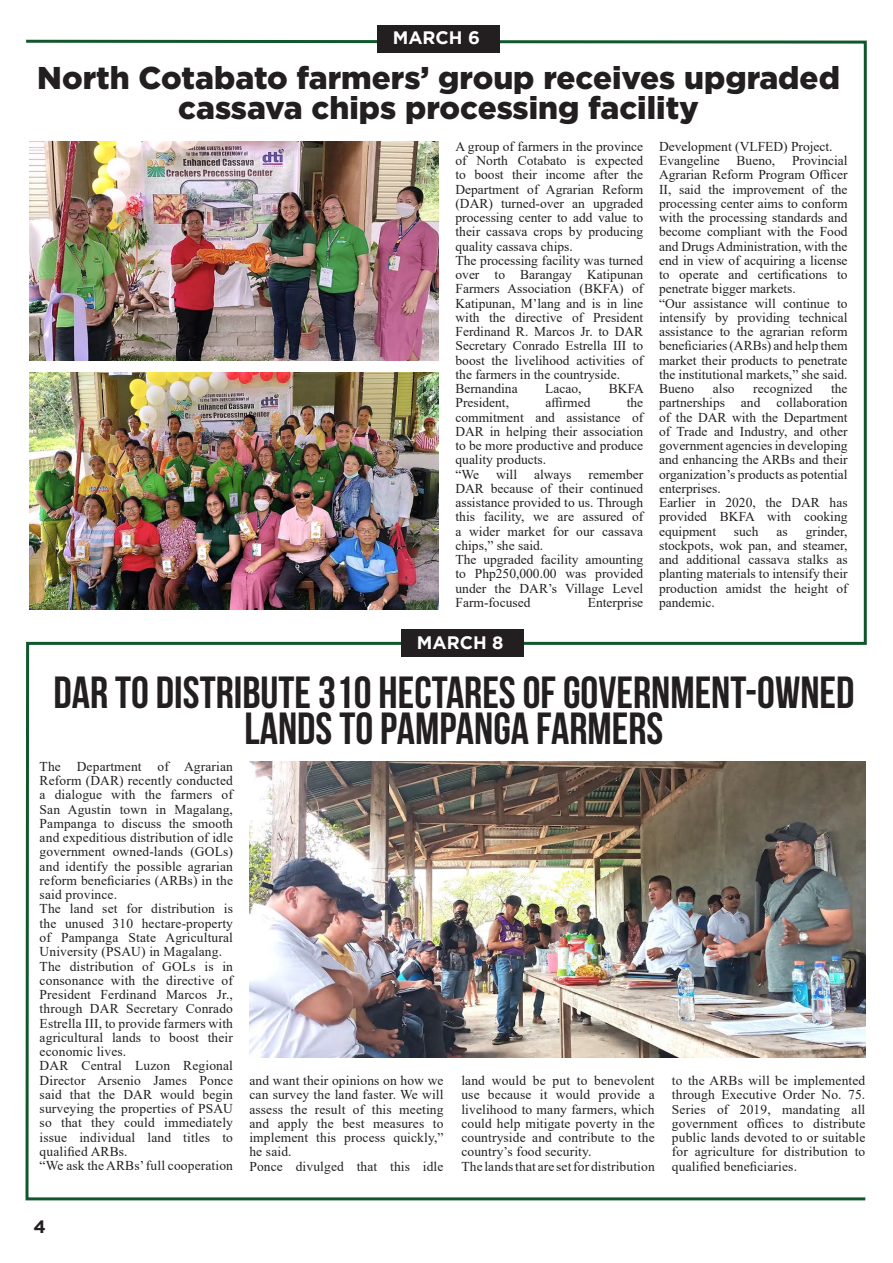
<style>
.page{position:relative;width:893px;height:1263px;background:#fff}
.page>*{position:absolute;margin:0;border:0;box-sizing:border-box;transform-origin:0 0}
.t1{font:700 45px "Bebas Neue";color:#231f20}
.t2{font:900 31.5px/30px "Gotham";color:#231f20;text-align:center}
.t3{font:700 18px "Gotham";color:#fff}
.t4{font:700 18px "Gotham";color:#231f20}
.t5{font:13.5px/14.2px "Times New Roman";color:#231f20;text-align:justify}
</style>
<div class="page">
<img style="left:25px;top:39px;width:842px;height:1162px">
<div style="left:377px;top:25px;width:123px;height:27px;background:#231f20"></div>
<div style="left:402px;top:630px;width:122px;height:27px;background:#231f20"></div>
<p class="t3" style="left:393px;top:28px;width:89px">MARCH 6</p>
<p class="t2" style="left:37px;top:62px;width:804px">North Cotabato farmers’ group receives upgraded cassava chips processing facility</p>
<p class="t5" style="left:455px;top:139px;width:189px">A group of farmers in the province of North Cotabato is expected to boost their income after the Department of Agrarian Reform (DAR) turned-over an upgraded processing center to add value to their cassava crops by producing quality cassava chips.</p>
<p class="t5" style="left:455px;top:253px;width:189px">The processing facility was turned over to Barangay Katipunan Farmers Association (BKFA) of Katipunan, M’lang and is in line with the directive of President Ferdinand R. Marcos Jr. to DAR Secretary Conrado Estrella III to boost the livelihood activities of the farmers in the countryside.</p>
<p class="t5" style="left:455px;top:381px;width:64px">Bernandina</p>
<p class="t5" style="left:545px;top:381px;width:38px">Lacao,</p>
<p class="t5" style="left:609px;top:381px;width:37px">BKFA</p>
<p class="t5" style="left:455px;top:395px;width:55px">President,</p>
<p class="t5" style="left:545px;top:395px;width:47px">affirmed</p>
<p class="t5" style="left:455px;top:395px;width:189px;text-indent:171px">the commitment and assistance of DAR in helping their association to be more productive and produce quality products.</p>
<p class="t5" style="left:455px;top:466px;width:25px">“We</p>
<p class="t5" style="left:496px;top:466px;width:23px">will</p>
<p class="t5" style="left:534px;top:466px;width:39px">always</p>
<p class="t5" style="left:455px;top:466px;width:189px;text-indent:133px">remember DAR because of their continued assistance provided to us. Through this facility, we are assured of a wider market for our cassava chips,” she said.</p>
<p class="t5" style="left:455px;top:552px;width:189px">The upgraded facility amounting to Php250,000.00 was provided under the DAR’s Village Level Farm-focused</p>
<p class="t5" style="left:588px;top:595px;width:57px">Enterprise</p>
<p class="t3" style="left:417px;top:632px;width:88px">MARCH 8</p>
<p class="t5" style="left:659px;top:139px;width:175px">Development (VLFED) Project.</p>
<p class="t5" style="left:659px;top:153px;width:190px">Evangeline Bueno, Provincial Agrarian Reform Program Officer II, said the improvement of the processing center aims to conform with the processing standards and become compliant with the Food and Drugs Administration, with the end in view of acquiring a license to operate and certifications to penetrate bigger markets.</p>
<p class="t5" style="left:659px;top:295px;width:190px">“Our assistance will continue to intensify by providing technical assistance to the agrarian reform beneficiaries (ARBs) and help them market their products to penetrate the institutional markets,” she said.</p>
<p class="t5" style="left:659px;top:381px;width:37px">Bueno</p>
<p class="t5" style="left:713px;top:381px;width:23px">also</p>
<p class="t5" style="left:753px;top:381px;width:61px">recognized</p>
<p class="t5" style="left:659px;top:381px;width:190px;text-indent:172px">the partnerships and collaboration of the DAR with the Department of Trade and Industry, and other government agencies in developing and enhancing the ARBs and their organization’s products as potential enterprises.</p>
<p class="t5" style="left:659px;top:495px;width:190px">Earlier in 2020, the DAR has provided BKFA with cooking equipment</p>
<p class="t5" style="left:659px;top:523px;width:190px;text-indent:147px">grinder, stockpots, wok pan, and steamer, and additional cassava stalks as planting materials to intensify their production amidst the height of pandemic.</p>
<p class="t5" style="left:734px;top:523px;width:26px">such</p>
<p class="t5" style="left:777px;top:523px;width:13px">as</p>
<p class="t1" style="left:53px;top:668px;width:803px">DAR TO DISTRIBUTE 310 HECTARES OF GOVERNMENT-OWNED</p>
<p class="t1" style="left:244px;top:704px;width:420px">LANDS TO PAMPANGA FARMERS</p>
<p class="t5" style="left:40px;top:759px;width:195px">The Department of Agrarian Reform (DAR) recently conducted a dialogue with the farmers of San Agustin town in Magalang, Pampanga to discuss the smooth and expeditious distribution of idle government owned-lands (GOLs) and identify the possible agrarian reform beneficiaries (ARBs) in the said province.</p>
<p class="t5" style="left:40px;top:901px;width:195px">The land set for distribution is the unused 310 hectare-property of Pampanga State Agricultural University (PSAU) in Magalang.</p>
<p class="t5" style="left:40px;top:958px;width:195px">The distribution of GOLs is in consonance with the directive of President Ferdinand Marcos Jr., through DAR Secretary Conrado Estrella III, to provide farmers with agricultural lands to boost their economic lives.</p>
<p class="t5" style="left:40px;top:1058px;width:195px">DAR Central Luzon Regional Director Arsenio James Ponce said that the DAR would begin surveying the properties of PSAU so that they could immediately issue individual land titles to qualified ARBs.</p>
<p class="t5" style="left:40px;top:1158px;width:195px">“We ask the ARBs’ full cooperation</p>
<p class="t5" style="left:249px;top:1073px;width:196px">and want their opinions on how we can survey the land faster. We will assess the result of this meeting and apply the best measures to implement this process quickly,” he said.</p>
<p class="t5" style="left:249px;top:1158px;width:196px">Ponce divulged that this idle</p>
<p class="t5" style="left:461px;top:1073px;width:195px">land would be put to benevolent use because it would provide a livelihood to many farmers, which could help mitigate poverty in the countryside and contribute to the country’s food security.</p>
<p class="t5" style="left:461px;top:1158px;width:195px">The lands that are set for distribution</p>
<p class="t5" style="left:672px;top:1073px;width:195px">to the ARBs will be implemented through Executive Order No. 75.<br>Series of 2019, mandating all government offices to distribute public lands devoted to or suitable for agriculture for distribution to qualified beneficiaries.</p>
<h3 class="t4" style="left:33px;top:1216px;width:14px">4</h3>
</div>
